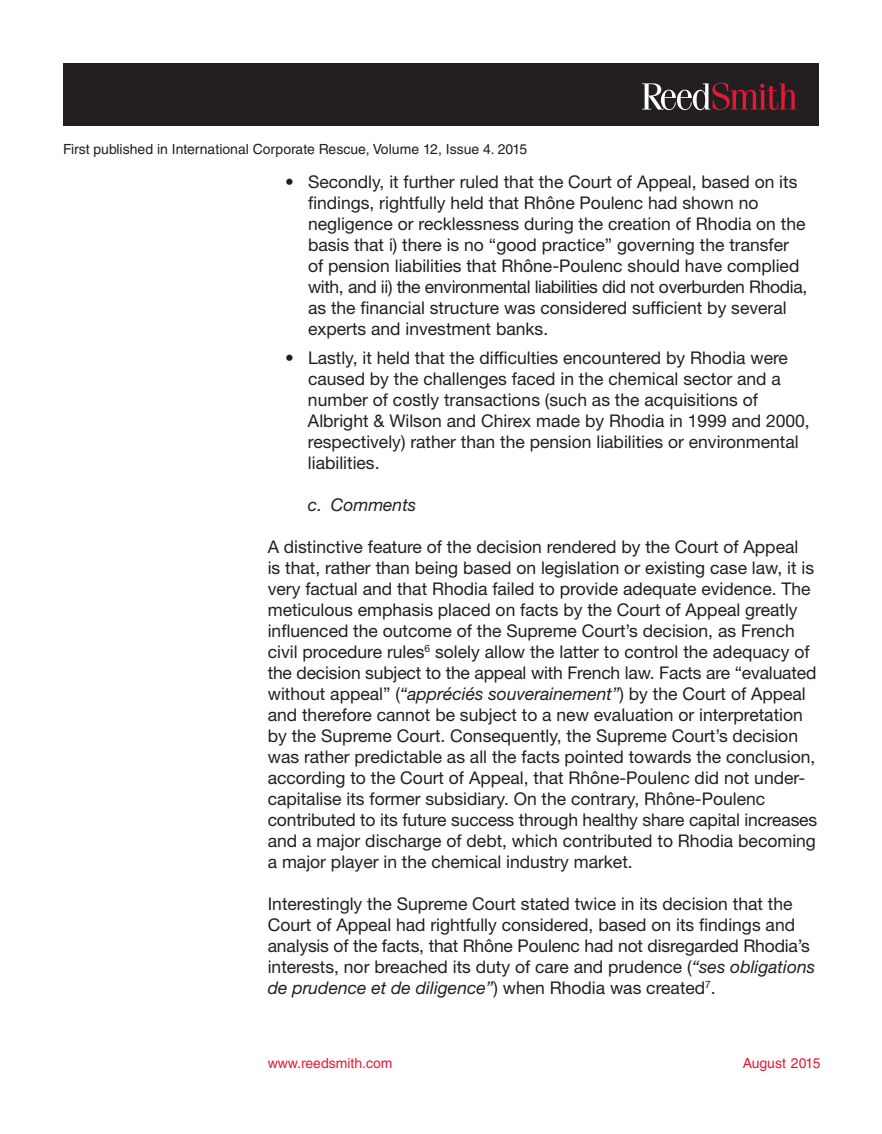
<style>
.page{position:relative;width:882px;height:1134px;background:#fff}
.page>*{position:absolute;margin:0;border:0;box-sizing:border-box;transform-origin:0 0}
.t1{font:17.5px/21px "Helvetica Neue LT Std";color:#231f20}
.t2{font:italic 17.5px "Helvetica Neue LT Std";color:#231f20}
.t3{font:14px "Helvetica LT Std";color:#231f20}
.t4{font:14px "Helvetica LT Std";color:#e51836}
.s1{font-style:italic}
</style>
<div class="page">
<div style="left:63px;top:63px;width:756px;height:63px;background:#231f20"></div>
<svg style="left:642px;top:83px;width:155px;height:27px"></svg>
<p class="t3" style="left:63px;top:141px;width:466px">First published in International Corporate Rescue, Volume 12, Issue 4. 2015</p>
<p class="t1" style="left:308px;top:171px;width:501px;text-indent:-23px">• Secondly, it further ruled that the Court of Appeal, based on its findings, rightfully held that Rhône Poulenc had shown no negligence or recklessness during the creation of Rhodia on the basis that i) there is no “good practice” governing the transfer of pension liabilities that Rhône-Poulenc should have complied with, and ii) the environmental liabilities did not overburden Rhodia, as the financial structure was considered sufficient by several experts and investment banks.</p>
<p class="t1" style="left:308px;top:347px;width:503px;text-indent:-23px">• Lastly, it held that the difficulties encountered by Rhodia were caused by the challenges faced in the chemical sector and a number of costly transactions (such as the acquisitions of Albright &amp; Wilson and Chirex made by Rhodia in 1999 and 2000, respectively) rather than the pension liabilities or environmental liabilities.</p>
<p class="t2" style="left:308px;top:494px;width:110px">c. Comments</p>
<p class="t1" style="left:268px;top:536px;width:551px">A distinctive feature of the decision rendered by the Court of Appeal<br>is that, rather than being based on legislation or existing case law, it is very factual and that Rhodia failed to provide adequate evidence. The meticulous emphasis placed on facts by the Court of Appeal greatly influenced the outcome of the Supreme Court’s decision, as French civil procedure rules<sup>6</sup> solely allow the latter to control the adequacy of the decision subject to the appeal with French law. Facts are “evaluated without appeal” (<span class="s1">“appréciés souverainement”</span>) by the Court of Appeal and therefore cannot be subject to a new evaluation or interpretation by the Supreme Court. Consequently, the Supreme Court’s decision was rather predictable as all the facts pointed towards the conclusion, according to the Court of Appeal, that Rhône-Poulenc did not under&shy;capitalise its former subsidiary. On the contrary, Rhône-Poulenc contributed to its future success through healthy share capital increases and a major discharge of debt, which contributed to Rhodia becoming a major player in the chemical industry market.</p>
<p class="t1" style="left:268px;top:893px;width:549px">Interestingly the Supreme Court stated twice in its decision that the Court of Appeal had rightfully considered, based on its findings and analysis of the facts, that Rhône Poulenc had not disregarded Rhodia’s interests, nor breached its duty of care and prudence (<span class="s1">“ses obligations de prudence et de diligence”</span>) when Rhodia was created<sup>7</sup>.</p>
<p class="t4" style="left:268px;top:1055px;width:126px">www.reedsmith.com</p>
<p class="t4" style="left:743px;top:1055px;width:79px">August 2015</p>
</div>
